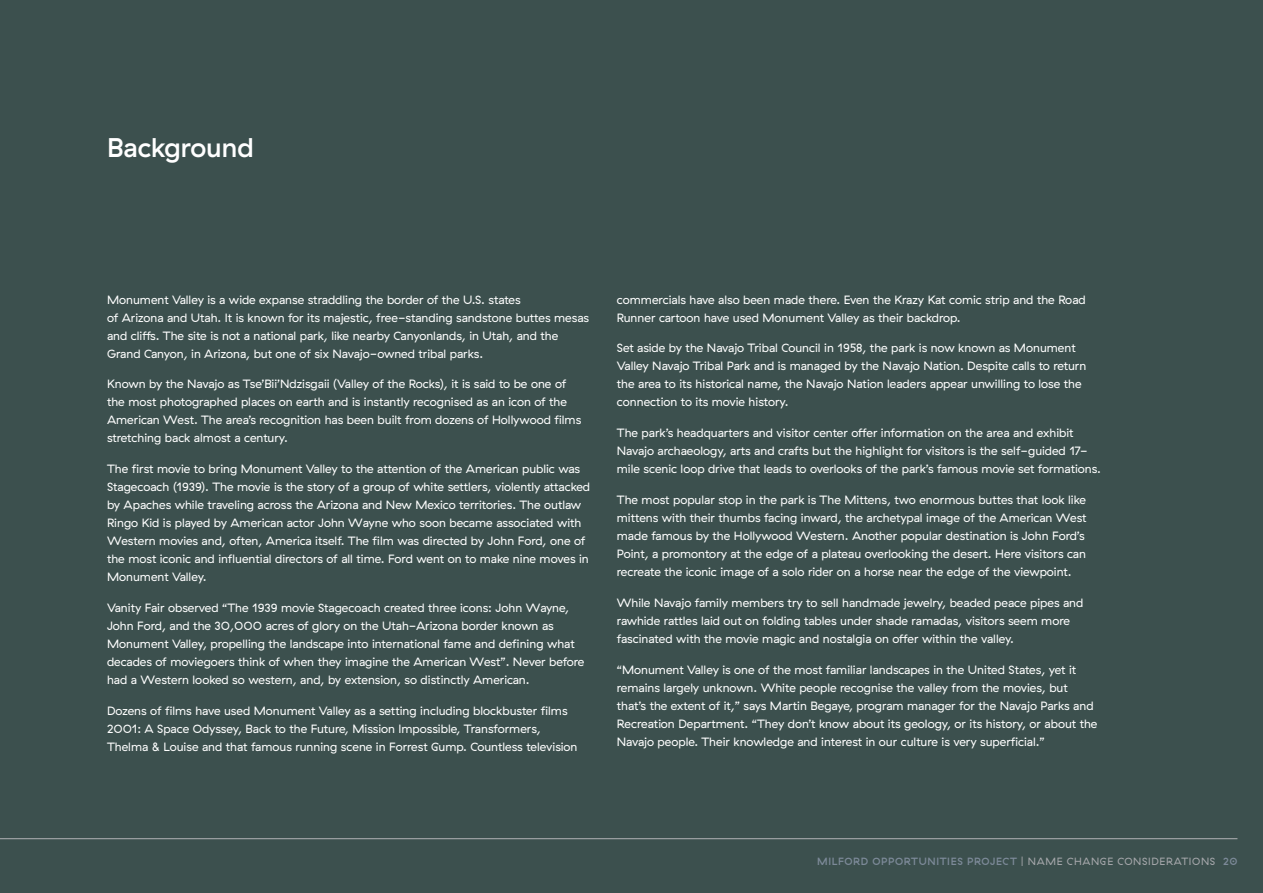
<style>
.page{position:relative;width:1263px;height:893px;background:#3c504e}
.page>*{position:absolute;margin:0;border:0;box-sizing:border-box;transform-origin:0 0}
.t1{font:500 27px "GT Haptik";color:#fff}
.t2{font:12px/18px "GT Haptik";color:#fff}
.t3{font:500 10.5px "GT Haptik";letter-spacing:.06em;color:#7d8a99}
.s1{font-weight:400;color:#a8a9ad}
</style>
<div class="page">
<hr style="left:0;top:838px;width:1237px;height:1px;background:#b2b3b7">
<p class="t1" style="left:107px;top:131px;width:148px">Background</p>
<p class="t2" style="left:107px;top:291px;width:484px">Monument Valley is a wide expanse straddling the border of the U.S. states<br>of Arizona and Utah. It is known for its majestic, free-standing sandstone buttes mesas and cliffs. The site is not a national park, like nearby Canyonlands, in Utah, and the Grand Canyon, in Arizona, but one of six Navajo-owned tribal parks.</p>
<p class="t2" style="left:107px;top:375px;width:476px">Known by the Navajo as Tse’Bii’Ndzisgaii (Valley of the Rocks), it is said to be one of the most photographed places on earth and is instantly recognised as an icon of the American West. The area’s recognition has been built from dozens of Hollywood films stretching back almost a century.</p>
<p class="t2" style="left:107px;top:460px;width:485px">The first movie to bring Monument Valley to the attention of the American public was Stagecoach (1939). The movie is the story of a group of white settlers, violently attacked by Apaches while traveling across the Arizona and New Mexico territories. The outlaw Ringo Kid is played by American actor John Wayne who soon became associated with Western movies and, often, America itself. The film was directed by John Ford, one of the most iconic and influential directors of all time. Ford went on to make nine moves in Monument Valley.</p>
<p class="t2" style="left:107px;top:599px;width:479px">Vanity Fair observed “The 1939 movie Stagecoach created three icons: John Wayne, John Ford, and the 30,000 acres of glory on the Utah-Arizona border known as Monument Valley, propelling the landscape into international fame and defining what decades of moviegoers think of when they imagine the American West”. Never before had a Western looked so western, and, by extension, so distinctly American.</p>
<p class="t2" style="left:107px;top:702px;width:472px">Dozens of films have used Monument Valley as a setting including blockbuster films<br>2001: A Space Odyssey, Back to the Future, Mission Impossible, Transformers,<br>Thelma &amp; Louise and that famous running scene in Forrest Gump. Countless television</p>
<p class="t2" style="left:617px;top:291px;width:470px">commercials have also been made there. Even the Krazy Kat comic strip and the Road<br>Runner cartoon have used Monument Valley as their backdrop.</p>
<p class="t2" style="left:617px;top:339px;width:471px">Set aside by the Navajo Tribal Council in 1958, the park is now known as Monument Valley Navajo Tribal Park and is managed by the Navajo Nation. Despite calls to return the area to its historical name, the Navajo Nation leaders appear unwilling to lose the connection to its movie history.</p>
<p class="t2" style="left:617px;top:424px;width:486px">The park’s headquarters and visitor center offer information on the area and exhibit<br>Navajo archaeology, arts and crafts but the highlight for visitors is the self-guided 17- mile scenic loop drive that leads to overlooks of the park’s famous movie set formations.</p>
<p class="t2" style="left:617px;top:491px;width:471px">The most popular stop in the park is The Mittens, two enormous buttes that look like mittens with their thumbs facing inward, the archetypal image of the American West made famous by the Hollywood Western. Another popular destination is John Ford’s Point, a promontory at the edge of a plateau overlooking the desert. Here visitors can recreate the iconic image of a solo rider on a horse near the edge of the viewpoint.</p>
<p class="t2" style="left:617px;top:594px;width:468px">While Navajo family members try to sell handmade jewelry, beaded peace pipes and rawhide rattles laid out on folding tables under shade ramadas, visitors seem more fascinated with the movie magic and nostalgia on offer within the valley.</p>
<p class="t2" style="left:617px;top:660px;width:482px">“Monument Valley is one of the most familiar landscapes in the United States, yet it remains largely unknown. White people recognise the valley from the movies, but that’s the extent of it,” says Martin Begaye, program manager for the Navajo Parks and Recreation Department. “They don’t know about its geology, or its history, or about the Navajo people. Their knowledge and interest in our culture is very superficial.”</p>
<p class="t3" style="left:817px;top:855px;width:422px">MILFORD OPPORTUNITIES PROJECT <span class="s1">| NAME CHANGE CONSIDERATIONS</span> 20</p>
</div>
